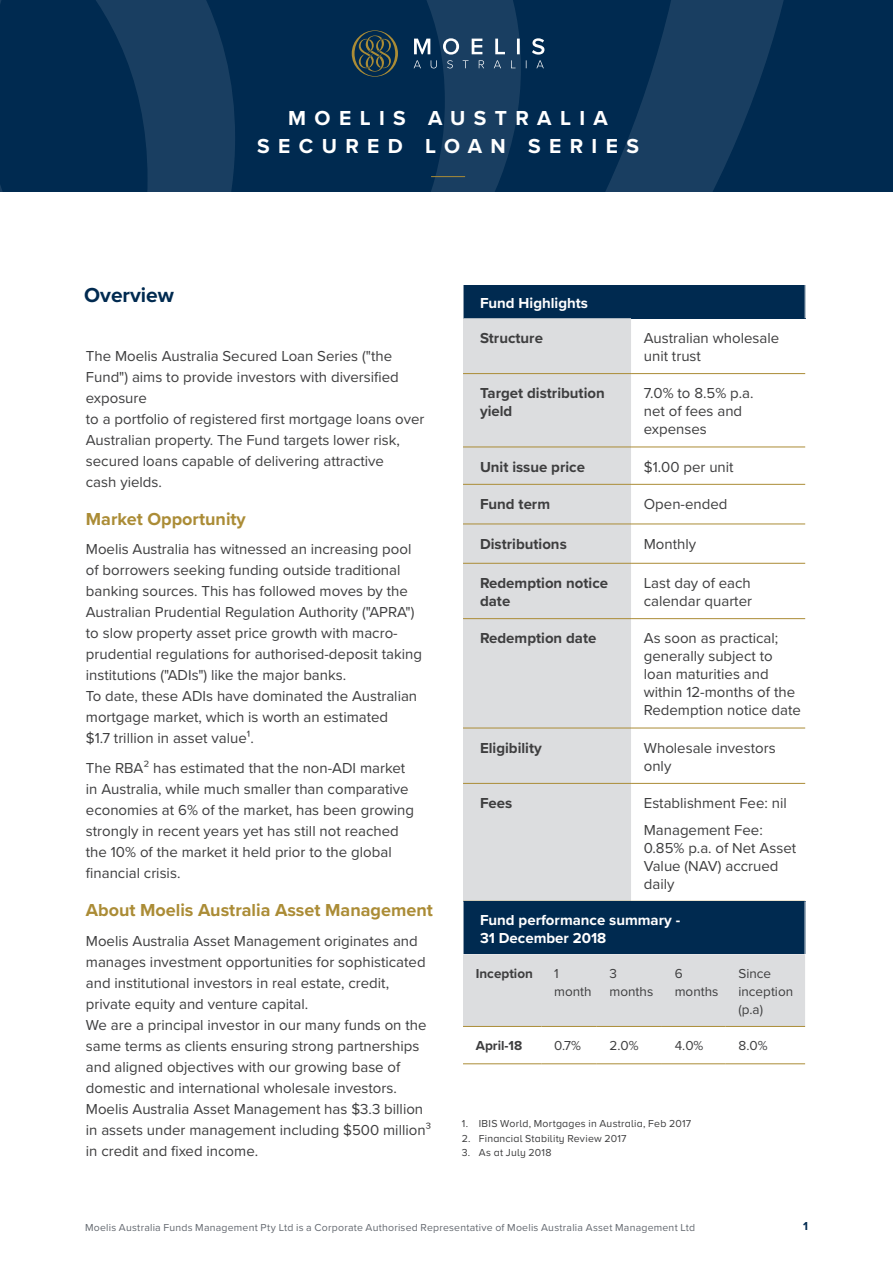
<style>
.page{position:relative;width:893px;height:1263px;background:#fff}
.page>*{position:absolute;margin:0;border:0;box-sizing:border-box;transform-origin:0 0}
.Title{font:700 21px/27.6px "Proxima Nova";letter-spacing:.4em;color:#fff;text-align:center}
._1_-_Main_Header{font:700 21px "Proxima Nova";color:#002a50}
._2_-_Sub-header{font:700 18px "Proxima Nova";color:#ab8c36}
._4a_-_Body_Copy{font:15px/21px "Proxima Nova";color:#3e3e3f}
.EBT1___Body{font:15px/18px "Proxima Nova";color:#3e3e3f}
.EBT1___Body-2{font:700 15px/18px "Proxima Nova";color:#3e3e3f}
.TH1___Heading_1{font:700 15px "Proxima Nova";color:#fff}
.EBT1___Body-3{font:13.5px/18px "Proxima Nova";color:#3e3e3f}
.EBT1___Body-4{font:700 13.5px "Proxima Nova";color:#3e3e3f}
.t1{font:700 12px "Proxima Nova";color:#002a50}
.t2{font:10.5px "Proxima Nova";letter-spacing:.02em;color:#646970}
._7__Caption{font:10.5px "Proxima Nova A";letter-spacing:.02em;color:#3e3e3f}
</style>
<div class="page">
<div style="left:1px;top:0;width:892px;height:192px;background:#002a50"></div>
<svg style="left:525px;top:0;width:281px;height:620px"></svg>
<svg style="left:96px;top:0;width:425px;height:192px"></svg>
<div style="left:463px;top:285px;width:342px;height:33px;background:#002a50"></div>
<div style="left:463px;top:318px;width:168px;height:583px;background:#dcdddf"></div>
<hr style="left:805px;top:285px;width:1px;height:33px;background:#fff">
<hr style="left:463px;top:285px;width:1px;height:33px;background:#fff">
<hr style="left:463px;top:373px;width:168px;height:1px;background:#ab8c36">
<hr style="left:631px;top:373px;width:174px;height:1px;background:#ab8c36">
<hr style="left:463px;top:447px;width:168px;height:1px;background:#ab8c36">
<hr style="left:631px;top:447px;width:174px;height:1px;background:#ab8c36">
<hr style="left:463px;top:484px;width:168px;height:1px;background:#ab8c36">
<hr style="left:631px;top:484px;width:174px;height:1px;background:#ab8c36">
<hr style="left:463px;top:524px;width:168px;height:1px;background:#ab8c36">
<hr style="left:631px;top:524px;width:174px;height:1px;background:#ab8c36">
<hr style="left:463px;top:563px;width:168px;height:1px;background:#ab8c36">
<hr style="left:631px;top:563px;width:174px;height:1px;background:#ab8c36">
<hr style="left:463px;top:618px;width:168px;height:1px;background:#ab8c36">
<hr style="left:631px;top:618px;width:174px;height:1px;background:#ab8c36">
<hr style="left:463px;top:728px;width:168px;height:1px;background:#ab8c36">
<hr style="left:631px;top:728px;width:174px;height:1px;background:#ab8c36">
<hr style="left:463px;top:783px;width:168px;height:1px;background:#ab8c36">
<hr style="left:631px;top:783px;width:174px;height:1px;background:#ab8c36">
<div style="left:463px;top:901px;width:342px;height:53px;background:#002a50"></div>
<div style="left:463px;top:954px;width:342px;height:72px;background:#dcdddf"></div>
<hr style="left:463px;top:901px;width:1px;height:53px;background:#fff">
<hr style="left:463px;top:1026px;width:78px;height:1px;background:#ab8c36">
<hr style="left:541px;top:1026px;width:56px;height:1px;background:#ab8c36">
<hr style="left:597px;top:1026px;width:65px;height:1px;background:#ab8c36">
<hr style="left:662px;top:1026px;width:64px;height:1px;background:#ab8c36">
<hr style="left:726px;top:1026px;width:79px;height:1px;background:#ab8c36">
<hr style="left:463px;top:1063px;width:78px;height:1px;background:#ab8c36">
<hr style="left:541px;top:1063px;width:56px;height:1px;background:#ab8c36">
<hr style="left:597px;top:1063px;width:65px;height:1px;background:#ab8c36">
<hr style="left:662px;top:1063px;width:64px;height:1px;background:#ab8c36">
<hr style="left:726px;top:1063px;width:79px;height:1px;background:#ab8c36">
<hr style="left:431px;top:176px;width:34px;height:1px;background:#ab8c36">
<svg style="left:352px;top:30px;width:46px;height:47px"></svg>
<svg style="left:414px;top:38px;width:130px;height:30px"></svg>
<p class="Title" style="left:257px;top:104px;width:383px">MOELIS AUSTRALIA<br>SECURED LOAN SERIES</p>
<p class="_1_-_Main_Header" style="left:84px;top:279px;width:91px">Overview</p>
<p class="_4a_-_Body_Copy" style="left:86px;top:344px;width:340px">The Moelis Australia Secured Loan Series ("the Fund") aims to provide investors with diversified exposure<br>to a portfolio of registered first mortgage loans over Australian property. The Fund targets lower risk, secured loans capable of delivering attractive<br>cash yields.</p>
<p class="_2_-_Sub-header" style="left:86px;top:505px;width:161px">Market Opportunity</p>
<p class="_4a_-_Body_Copy" style="left:86px;top:538px;width:338px">Moelis Australia has witnessed an increasing pool of borrowers seeking funding outside traditional banking sources. This has followed moves by the Australian Prudential Regulation Authority ("APRA") to slow property asset price growth with macro&shy;prudential regulations for authorised-deposit taking institutions ("ADIs") like the major banks.<br>To date, these ADIs have dominated the Australian mortgage market, which is worth an estimated<br>$1.7 trillion in asset value¹.</p>
<p class="_4a_-_Body_Copy" style="left:86px;top:757px;width:330px">The RBA² has estimated that the non-ADI market in Australia, while much smaller than comparative economies at 6% of the market, has been growing strongly in recent years yet has still not reached the 10% of the market it held prior to the global financial crisis.</p>
<p class="_2_-_Sub-header" style="left:86px;top:897px;width:348px">About Moelis Australia Asset Management</p>
<p class="_4a_-_Body_Copy" style="left:86px;top:929px;width:347px">Moelis Australia Asset Management originates and manages investment opportunities for sophisticated and institutional investors in real estate, credit, private equity and venture capital.<br>We are a principal investor in our many funds on the same terms as clients ensuring strong partnerships and aligned objectives with our growing base of domestic and international wholesale investors.<br>Moelis Australia Asset Management has $3.3 billion in assets under management including $500 million³ in credit and fixed income.</p>
<p class="TH1___Heading_1" style="left:480px;top:291px;width:110px">Fund Highlights</p>
<p class="EBT1___Body-2" style="left:480px;top:328px;width:64px">Structure</p>
<p class="EBT1___Body" style="left:644px;top:328px;width:137px">Australian wholesale unit trust</p>
<p class="EBT1___Body-2" style="left:480px;top:384px;width:126px">Target distribution yield</p>
<p class="EBT1___Body" style="left:644px;top:384px;width:111px">7.0% to 8.5% p.a. net of fees and expenses</p>
<p class="EBT1___Body-2" style="left:480px;top:457px;width:106px">Unit issue price</p>
<p class="EBT1___Body" style="left:644px;top:457px;width:91px">$1.00 per unit</p>
<p class="EBT1___Body-2" style="left:480px;top:495px;width:72px">Fund term</p>
<p class="EBT1___Body" style="left:644px;top:494px;width:85px">Open-ended</p>
<p class="EBT1___Body-2" style="left:480px;top:534px;width:88px">Distributions</p>
<p class="EBT1___Body" style="left:644px;top:534px;width:54px">Monthly</p>
<p class="EBT1___Body-2" style="left:480px;top:573px;width:130px">Redemption notice date</p>
<p class="EBT1___Body" style="left:644px;top:573px;width:110px">Last day of each calendar quarter</p>
<p class="EBT1___Body-2" style="left:480px;top:629px;width:118px">Redemption date</p>
<p class="EBT1___Body" style="left:644px;top:629px;width:159px">As soon as practical; generally subject to loan maturities and within 12-months of the<br>Redemption notice date</p>
<p class="EBT1___Body-2" style="left:480px;top:738px;width:63px">Eligibility</p>
<p class="EBT1___Body" style="left:644px;top:738px;width:133px">Wholesale investors only</p>
<p class="EBT1___Body-2" style="left:480px;top:794px;width:34px">Fees</p>
<p class="EBT1___Body" style="left:644px;top:793px;width:145px">Establishment Fee: nil</p>
<p class="EBT1___Body" style="left:644px;top:820px;width:154px">Management Fee:<br>0.85% p.a. of Net Asset<br>Value (NAV) accrued daily</p>
<p class="TH1___Heading_1" style="left:480px;top:908px;width:202px">Fund performance summary -</p>
<p class="TH1___Heading_1" style="left:480px;top:926px;width:128px">31 December 2018</p>
<p class="EBT1___Body-4" style="left:476px;top:963px;width:59px">Inception</p>
<p class="EBT1___Body-3" style="left:554px;top:963px;width:39px">1 month</p>
<p class="EBT1___Body-3" style="left:609px;top:963px;width:45px">3 months</p>
<p class="EBT1___Body-3" style="left:675px;top:963px;width:45px">6 months</p>
<p class="EBT1___Body-3" style="left:738px;top:963px;width:56px">Since inception (p.a)</p>
<p class="EBT1___Body-4" style="left:476px;top:1035px;width:48px">April-18</p>
<p class="EBT1___Body-3" style="left:554px;top:1036px;width:28px">0.7%</p>
<p class="EBT1___Body-3" style="left:609px;top:1036px;width:31px">2.0%</p>
<p class="EBT1___Body-3" style="left:675px;top:1036px;width:30px">4.0%</p>
<p class="EBT1___Body-3" style="left:738px;top:1036px;width:31px">8.0%</p>
<p class="_7__Caption" style="left:462px;top:1116px;width:231px">1. IBIS World, Mortgages in Australia, Feb 2017</p>
<p class="_7__Caption" style="left:462px;top:1130px;width:166px">2. Financial Stability Review 2017</p>
<p class="_7__Caption" style="left:462px;top:1144px;width:91px">3. As at July 2018</p>
<p class="t2" style="left:85px;top:1219px;width:612px">Moelis Australia Funds Management Pty Ltd is a Corporate Authorised Representative of Moelis Australia Asset Management Ltd</p>
<p class="t1" style="left:803px;top:1217px;width:6px">1</p>
</div>
